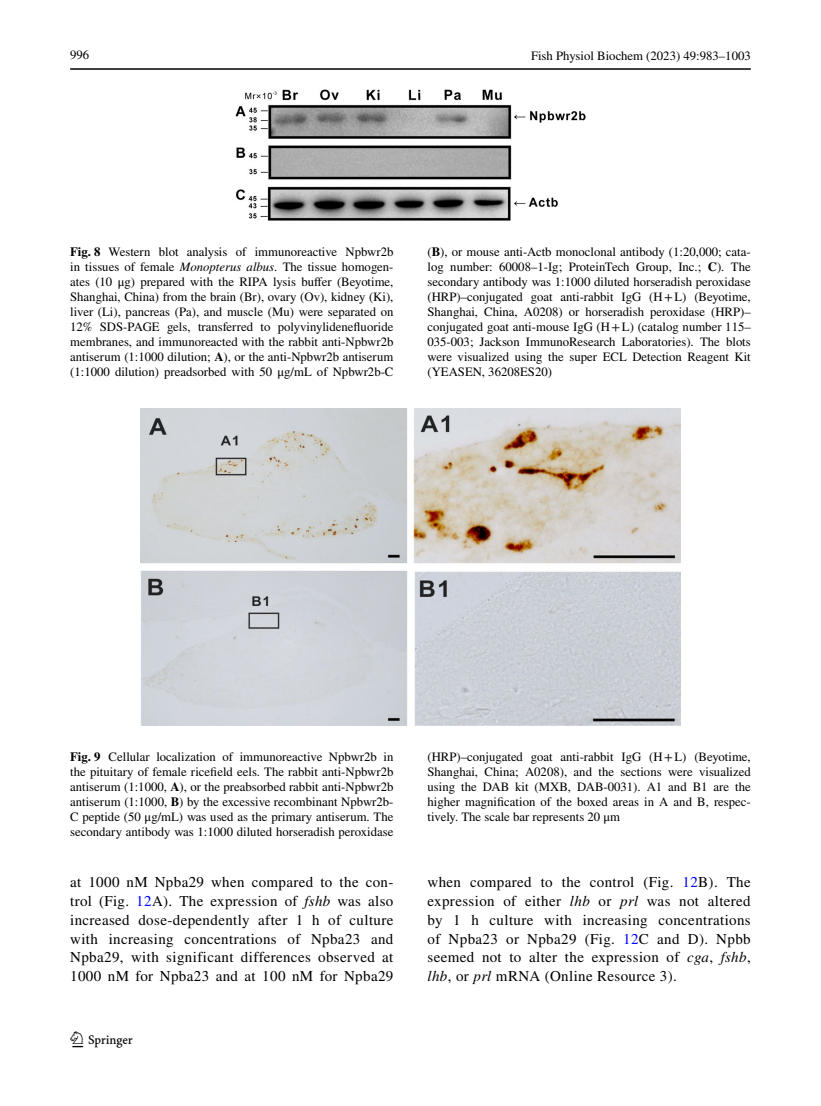
<style>
.page{position:relative;width:821px;height:1106px;background:#fff}
.page>*{position:absolute;margin:0;border:0;box-sizing:border-box;transform-origin:0 0}
.t1{font:22.5px "Springnew Regular 2";color:#000}
.t2{font:15px/18.8px "STIX";letter-spacing:.025em;color:#000;text-align:justify}
.t3{font:12.75px/15px "STIX";color:#000;text-align:justify}
.s1{font-weight:700}
.s2{font-style:italic}
.s3{color:#00f}
</style>
<div class="page">
<hr style="left:70px;top:68px;width:680px;height:2px;background:#000">
<img style="left:236px;top:89px;width:349px;height:132px">
<img style="left:140px;top:408px;width:540px;height:317px">
<p class="t3" style="left:70px;top:48px;width:21px">996</p>
<p class="t3" style="left:531px;top:49px;width:221px">Fish Physiol Biochem (2023) 49:983–1003</p>
<p class="t3" style="left:70px;top:245px;width:325px"><span class="s1">Fig. 8</span> Western blot analysis of immunoreactive Npbwr2b in tissues of female <span class="s2">Monopterus albus</span>. The tissue homogen&shy;ates (10 μg) prepared with the RIPA lysis buffer (Beyotime, Shanghai, China) from the brain (Br), ovary (Ov), kidney (Ki), liver (Li), pancreas (Pa), and muscle (Mu) were separated on 12% SDS-PAGE gels, transferred to polyvinylidenefluoride membranes, and immunoreacted with the rabbit anti-Npbwr2b antiserum (1:1000 dilution; <span class="s1">A</span>), or the anti-Npbwr2b antiserum (1:1000 dilution) preadsorbed with 50 μg/mL of Npbwr2b-C</p>
<p class="t3" style="left:427px;top:245px;width:325px">(<span class="s1">B</span>), or mouse anti-Actb monoclonal antibody (1:20,000; cata&shy;log number: 60008–1-Ig; ProteinTech Group, Inc.; <span class="s1">C</span>). The secondary antibody was 1:1000 diluted horseradish peroxidase (HRP)–conjugated goat anti-rabbit IgG (H+L) (Beyotime, Shanghai, China, A0208) or horseradish peroxidase (HRP)– conjugated goat anti-mouse IgG (H+L) (catalog number 115– 035-003; Jackson ImmunoResearch Laboratories). The blots were visualized using the super ECL Detection Reagent Kit (YEASEN, 36208ES20)</p>
<p class="t3" style="left:70px;top:749px;width:325px"><span class="s1">Fig. 9</span> Cellular localization of immunoreactive Npbwr2b in the pituitary of female ricefield eels. The rabbit anti-Npbwr2b antiserum (1:1000, <span class="s1">A</span>), or the preabsorbed rabbit anti-Npbwr2b antiserum (1:1000, <span class="s1">B</span>) by the excessive recombinant Npbwr2b-C peptide (50 μg/mL) was used as the primary antiserum. The secondary antibody was 1:1000 diluted horseradish peroxidase</p>
<p class="t3" style="left:427px;top:749px;width:325px">(HRP)–conjugated goat anti-rabbit IgG (H+L) (Beyotime, Shanghai, China; A0208), and the sections were visualized using the DAB kit (MXB, DAB-0031). A1 and B1 are the higher magnification of the boxed areas in A and B, respec&shy;tively. The scale bar represents 20 μm</p>
<p class="t2" style="left:70px;top:873px;width:325px">at 1000 nM Npba29 when compared to the con&shy;trol (Fig. <span class="s3">12</span>A). The expression of <span class="s2">fshb</span> was also increased dose-dependently after 1 h of culture with increasing concentrations of Npba23 and Npba29, with significant differences observed at 1000 nM for Npba23 and at 100 nM for Npba29</p>
<p class="t2" style="left:427px;top:873px;width:325px">when compared to the control (Fig. <span class="s3">12</span>B). The expression of either <span class="s2">lhb</span> or <span class="s2">prl</span> was not altered by 1 h culture with increasing concentrations of Npba23 or Npba29 (Fig. <span class="s3">12</span>C and D). Npbb seemed not to alter the expression of <span class="s2">cga</span>, <span class="s2">fshb</span>, <span class="s2">lhb</span>, or <span class="s2">prl</span> mRNA (Online Resource 3).</p>
<h1 class="t1" style="left:72px;top:1031px;width:62px">1 3</h1>
</div>
